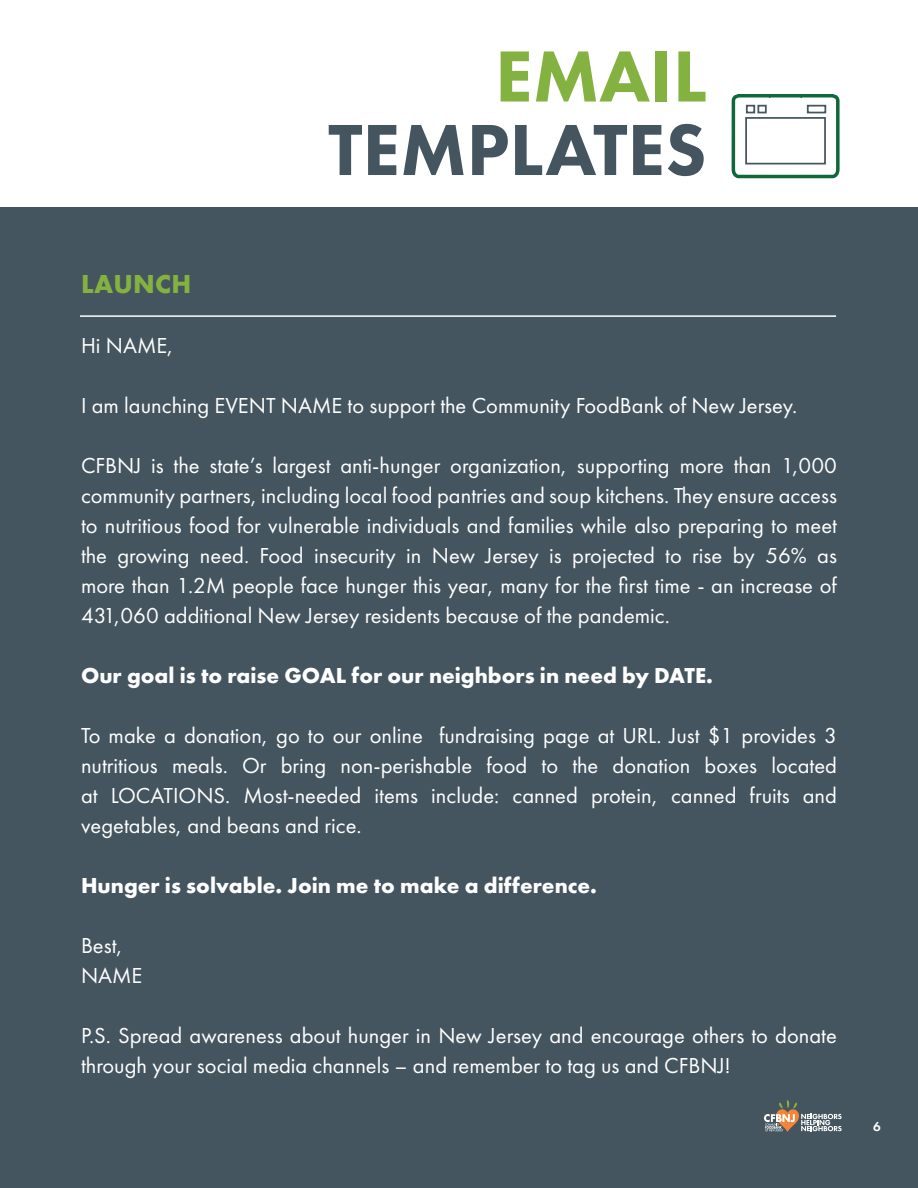
<style>
.page{position:relative;width:918px;height:1188px;background:#fff}
.page>*{position:absolute;margin:0;border:0;box-sizing:border-box;transform-origin:0 0}
.t1{font:800 75px/73.5px "Futura PT";color:#45555f;text-align:right}
.t2{font:700 27px "Futura PT";letter-spacing:.01em;color:#84b240}
.t3{font:22.5px/30px "Futura PT";color:#fff;text-align:justify}
.t4{font:700 22.5px "Futura PT";color:#fff}
.t5{font:600 13.5px "Futura PT";color:#fff}
.s1{color:#84b240}
</style>
<div class="page">
<div style="left:0;top:208px;width:918px;height:980px;background:#45555f"></div>
<hr style="left:80px;top:315px;width:756px;height:2px;background:#fff">
<svg style="left:731px;top:94px;width:109px;height:85px"></svg>
<svg style="left:764px;top:1100px;width:78px;height:32px"></svg>
<p class="t1" style="left:328px;top:39px;width:380px"><span class="s1">EMAIL<br></span>TEMPLATES</p>
<p class="t2" style="left:81px;top:266px;width:112px">LAUNCH</p>
<p class="t3" style="left:81px;top:330px;width:94px">Hi NAME,</p>
<p class="t3" style="left:81px;top:390px;width:718px">I am launching EVENT NAME to support the Community FoodBank of New Jersey.</p>
<p class="t3" style="left:81px;top:450px;width:758px">CFBNJ is the state’s largest anti-hunger organization, supporting more than 1,000 community partners, including local food pantries and soup kitchens. They ensure access to nutritious food for vulnerable individuals and families while also preparing to meet the growing need. Food insecurity in New Jersey is projected to rise by 56% as more than 1.2M people face hunger this year, many for the first time - an increase of 431,060 additional New Jersey residents because of the pandemic.</p>
<p class="t4" style="left:81px;top:661px;width:633px">Our goal is to raise GOAL for our neighbors in need by DATE.</p>
<p class="t3" style="left:81px;top:720px;width:758px">To make a donation, go to our online fundraising page at URL. Just $1 provides 3 nutritious meals. Or bring non-perishable food to the donation boxes located at LOCATIONS. Most-needed items include: canned protein, canned fruits and vegetables, and beans and rice.</p>
<p class="t4" style="left:81px;top:871px;width:518px">Hunger is solvable. Join me to make a difference.</p>
<p class="t3" style="left:81px;top:930px;width:43px">Best,</p>
<p class="t3" style="left:81px;top:960px;width:63px">NAME</p>
<p class="t3" style="left:81px;top:1020px;width:757px">P.S. Spread awareness about hunger in New Jersey and encourage others to donate through your social media channels – and remember to tag us and CFBNJ!</p>
<p class="t5" style="left:873px;top:1118px;width:9px">6</p>
</div>
